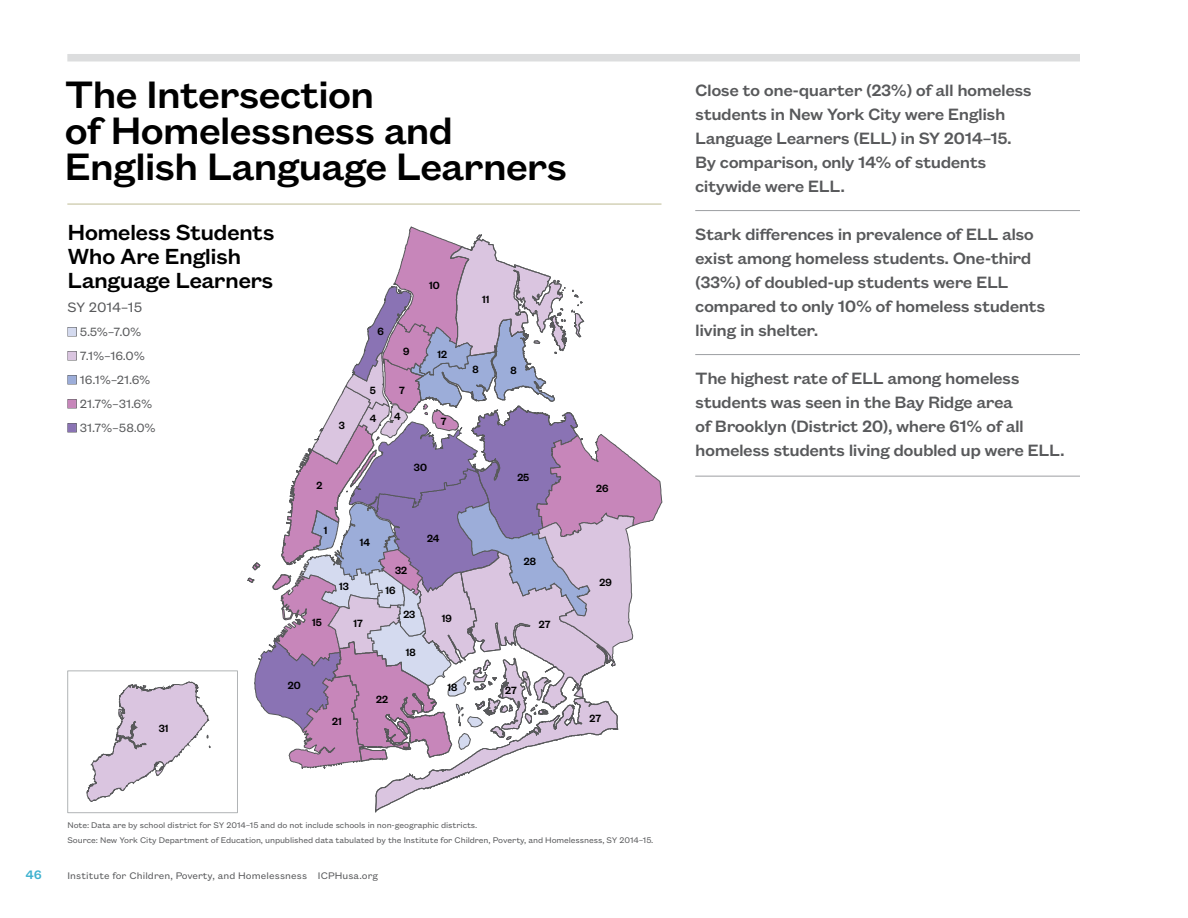
<style>
.page{position:relative;width:1188px;height:918px;background:#fff}
.page>*{position:absolute;margin:0;border:0;box-sizing:border-box;transform-origin:0 0}
.t1{font:500 42px/36px "Founders Grotesk Text";letter-spacing:-.03em;color:#000}
.t2{font:500 24px/24px "Founders Grotesk Text";letter-spacing:-.03em;color:#000}
.t3{font:500 18px/24px "Founders Grotesk Text";letter-spacing:-.03em;color:#58595b}
.t4{font:15px "Founders Grotesk Text";letter-spacing:-.01em;color:#58595b}
.t5{font:500 13.5px "Founders Grotesk Text";color:#3db1cf}
.t6{font:13.2px "Founders Grotesk Text";letter-spacing:-.01em;color:#58595b}
.t7{font:500 11.55px "Founders Grotesk";color:#000}
.t8{font:10.5px "Founders Grotesk Text";letter-spacing:.01em;color:#58595b}
.t9{font:9px/15px "Founders Grotesk Text";letter-spacing:-.01em;color:#58595b}
.s1{color:#d4daef}
.s2{color:#dac5e0}
.s3{color:#9cadd9}
.s4{color:#c786ba}
.s5{color:#8a73b4}
</style>
<div class="page">
<hr style="left:67px;top:204px;width:594px;height:1px;background:#bfbb93">
<div style="left:67px;top:54px;width:1013px;height:7px;background:#dcddde"></div>
<svg style="left:247px;top:226px;width:415px;height:586px"></svg>
<svg style="left:86px;top:681px;width:125px;height:121px"></svg>
<div style="left:68px;top:671px;width:170px;height:142px;border:1px solid #b1b4b6"></div>
<div style="left:68px;top:327px;width:9px;height:9px;border:1px solid #58595b"></div>
<div style="left:68px;top:351px;width:9px;height:9px;border:1px solid #58595b"></div>
<div style="left:68px;top:375px;width:9px;height:9px;border:1px solid #58595b"></div>
<div style="left:68px;top:399px;width:9px;height:9px;border:1px solid #58595b"></div>
<div style="left:68px;top:423px;width:9px;height:9px;border:1px solid #58595b"></div>
<hr style="left:695px;top:210px;width:385px;height:1px;background:#9d9fa2">
<hr style="left:695px;top:354px;width:385px;height:1px;background:#9d9fa2">
<hr style="left:695px;top:476px;width:385px;height:1px;background:#9d9fa2">
<h1 class="t1" style="left:64px;top:74px;width:505px">The Intersection<br>of Homelessness and<br>English Language Learners</h1>
<h2 class="t2" style="left:68px;top:219px;width:209px">Homeless Students<br>Who Are English<br>Language Learners</h2>
<p class="t4" style="left:68px;top:297px;width:76px">SY 2014–15</p>
<p class="t6" style="left:68px;top:323px;width:75px"><span class="s1">■</span> 5.5%–7.0%</p>
<p class="t6" style="left:68px;top:347px;width:79px"><span class="s2">■</span> 7.1%–16.0%</p>
<p class="t6" style="left:68px;top:371px;width:85px"><span class="s3">■</span> 16.1%–21.6%</p>
<p class="t6" style="left:68px;top:395px;width:87px"><span class="s4">■</span> 21.7%–31.6%</p>
<p class="t6" style="left:68px;top:419px;width:90px"><span class="s5">■</span> 31.7%–58.0%</p>
<p class="t7" style="left:339px;top:418px;width:8px">3</p>
<p class="t7" style="left:316px;top:478px;width:7px">2</p>
<p class="t7" style="left:378px;top:324px;width:8px">6</p>
<p class="t7" style="left:403px;top:344px;width:8px">9</p>
<p class="t7" style="left:370px;top:383px;width:8px">5</p>
<p class="t7" style="left:370px;top:411px;width:8px">4</p>
<p class="t7" style="left:399px;top:383px;width:7px">7</p>
<p class="t7" style="left:394px;top:409px;width:8px">4</p>
<p class="t7" style="left:429px;top:279px;width:12px">10</p>
<p class="t7" style="left:437px;top:347px;width:11px">12</p>
<p class="t7" style="left:441px;top:414px;width:7px">7</p>
<p class="t7" style="left:414px;top:460px;width:14px">30</p>
<p class="t7" style="left:159px;top:721px;width:11px">31</p>
<p class="t7" style="left:288px;top:678px;width:14px">20</p>
<p class="t7" style="left:324px;top:523px;width:5px">1</p>
<p class="t7" style="left:360px;top:536px;width:12px">14</p>
<p class="t7" style="left:312px;top:615px;width:11px">15</p>
<p class="t7" style="left:339px;top:580px;width:11px">13</p>
<p class="t7" style="left:353px;top:616px;width:11px">17</p>
<p class="t7" style="left:395px;top:563px;width:13px">32</p>
<p class="t7" style="left:403px;top:607px;width:13px">23</p>
<p class="t7" style="left:386px;top:583px;width:12px">16</p>
<p class="t7" style="left:406px;top:645px;width:11px">18</p>
<p class="t7" style="left:376px;top:692px;width:13px">22</p>
<p class="t7" style="left:332px;top:714px;width:11px">21</p>
<p class="t7" style="left:427px;top:531px;width:14px">24</p>
<p class="t7" style="left:442px;top:611px;width:12px">19</p>
<p class="t7" style="left:448px;top:680px;width:11px">18</p>
<p class="t7" style="left:482px;top:292px;width:9px">11</p>
<p class="t7" style="left:472px;top:362px;width:8px">8</p>
<p class="t7" style="left:510px;top:363px;width:8px">8</p>
<p class="t7" style="left:517px;top:470px;width:13px">25</p>
<p class="t7" style="left:524px;top:554px;width:14px">28</p>
<p class="t7" style="left:539px;top:617px;width:13px">27</p>
<p class="t7" style="left:505px;top:683px;width:13px">27</p>
<p class="t7" style="left:596px;top:481px;width:14px">26</p>
<p class="t7" style="left:599px;top:575px;width:14px">29</p>
<p class="t7" style="left:590px;top:711px;width:13px">27</p>
<p class="t9" style="left:68px;top:817px;width:587px">Note: Data are by school district for SY 2014–15 and do not include schools in non-geographic districts.<br>Source: New York City Department of Education, unpublished data tabulated by the Institute for Children, Poverty, and Homelessness, SY 2014–15.</p>
<p class="t5" style="left:25px;top:865px;width:18px">46</p>
<p class="t8" style="left:68px;top:868px;width:312px">Institute for Children, Poverty, and Homelessness ICPHusa.org</p>
<p class="t3" style="left:695px;top:77px;width:338px">Close to one-quarter (23%) of all homeless students in New York City were English Language Learners (ELL) in SY 2014–15.<br>By comparison, only 14% of students citywide were ELL.</p>
<p class="t3" style="left:695px;top:221px;width:352px">Stark differences in prevalence of ELL also exist among homeless students. One-third (33%) of doubled-up students were ELL compared to only 10% of homeless students living in shelter.</p>
<p class="t3" style="left:695px;top:365px;width:371px">The highest rate of ELL among homeless students was seen in the Bay Ridge area<br>of Brooklyn (District 20), where 61% of all homeless students living doubled up were ELL.</p>
</div>
